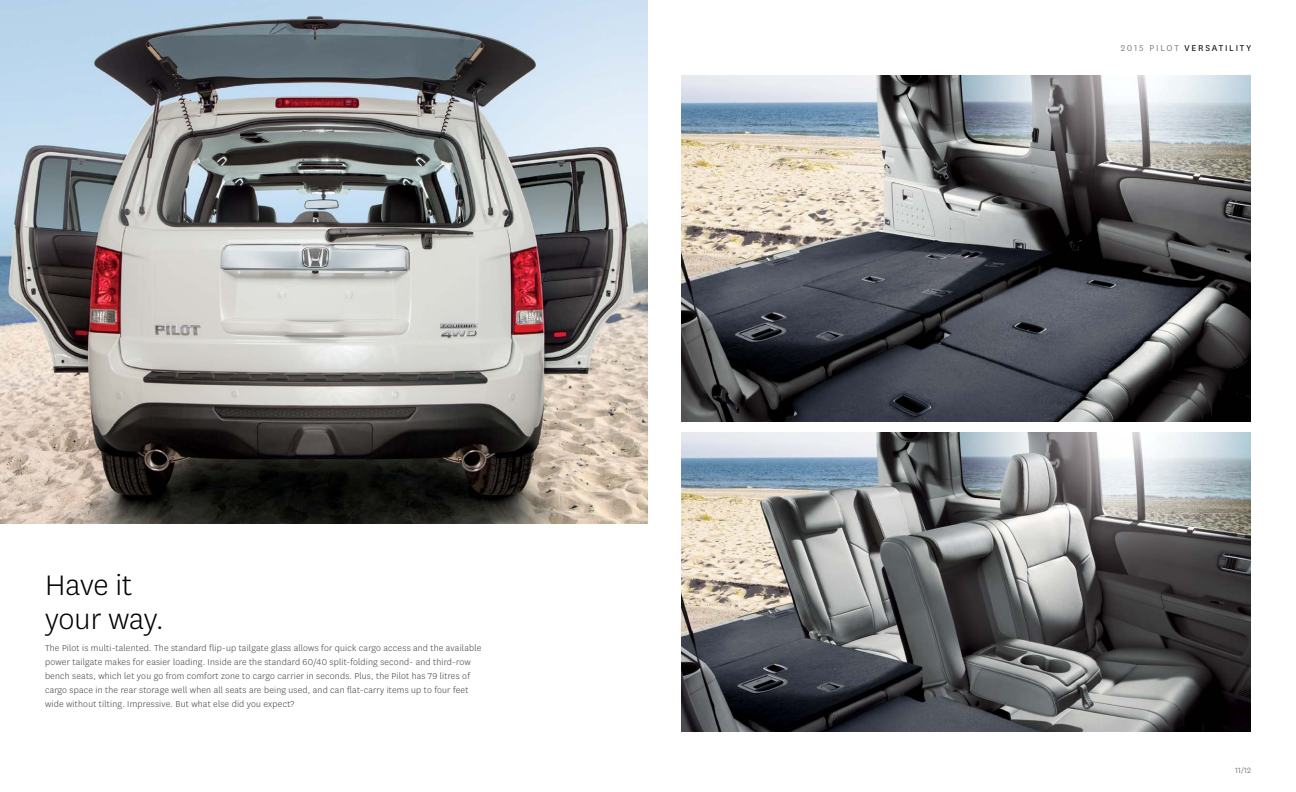
<style>
.page{position:relative;width:1296px;height:792px;background:#fff}
.page>*{position:absolute;margin:0;border:0;box-sizing:border-box;transform-origin:0 0}
.t1{font:300 33px/34px "National";color:#000}
.t2{font:300 10px/14px "National";letter-spacing:.02em;color:#414042}
.t3{font:10px "National";letter-spacing:.18em;color:#000}
.t4{font:9px "National";color:#808285}
.s1{color:#808285}
</style>
<div class="page">
<img style="left:682px;top:432px;width:569px;height:300px">
<img style="left:682px;top:75px;width:569px;height:347px">
<img style="left:0;top:0;width:648px;height:524px">
<h1 class="t1" style="left:45px;top:567px;width:120px">Have it your way.</h1>
<p class="t2" style="left:45px;top:641px;width:438px">The Pilot is multi-talented. The standard flip-up tailgate glass allows for quick cargo access and the available power tailgate makes for easier loading. Inside are the standard 60/40 split-folding second- and third-row bench seats, which let you go from comfort zone to cargo carrier in seconds. Plus, the Pilot has 79 litres of cargo space in the rear storage well when all seats are being used, and can flat-carry items up to four feet wide without tilting. Impressive. But what else did you expect?</p>
<p class="t3" style="left:1121px;top:41px;width:132px"><span class="s1">2015 PILOT</span> VERSATILITY</p>
<p class="t4" style="left:1235px;top:764px;width:17px">11/12</p>
</div>
